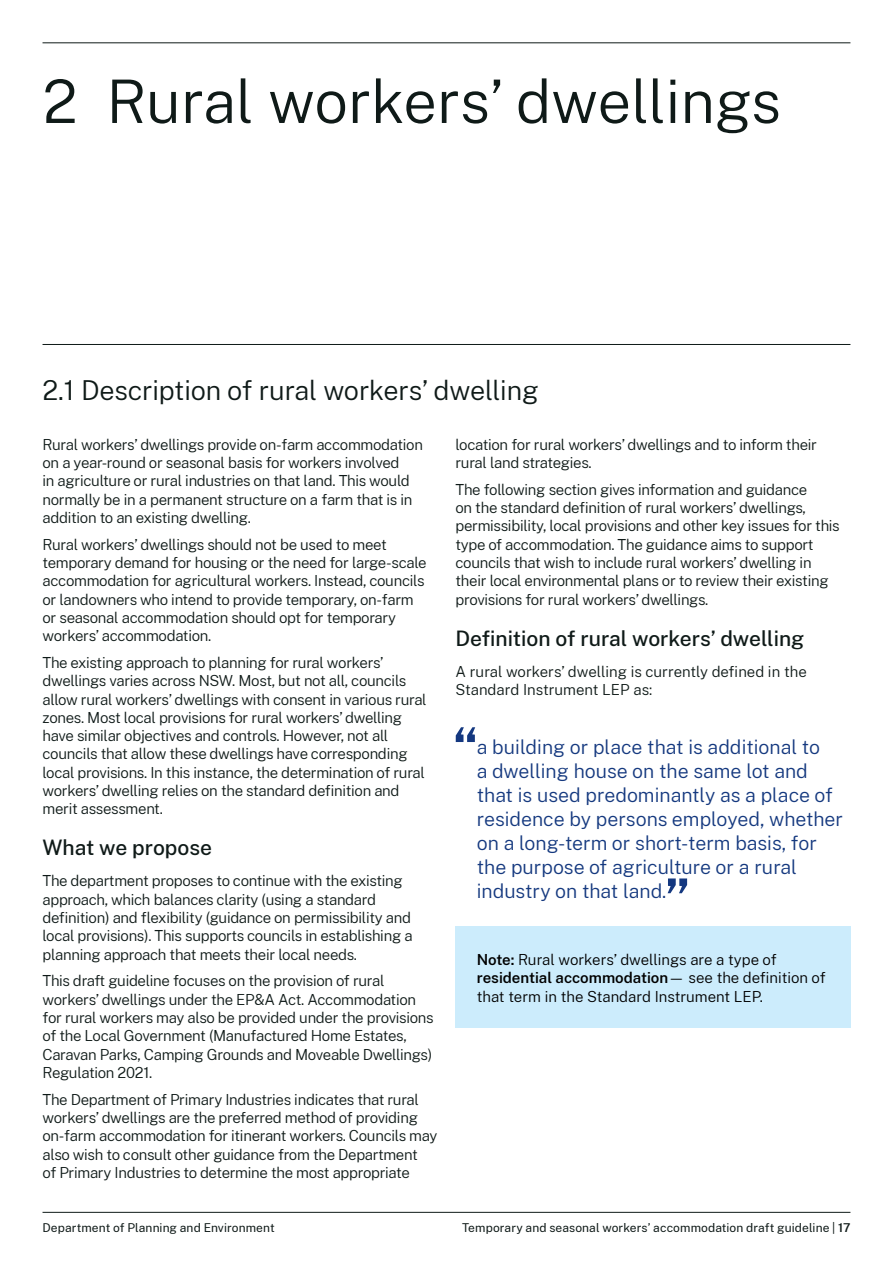
<style>
.page{position:relative;width:893px;height:1263px;background:#fff}
.page>*{position:absolute;margin:0;border:0;box-sizing:border-box;transform-origin:0 0}
.Heading_1__H1{font:300 60px "Public Sans";color:#0f1a18}
.Heading_2__H2{font:300 27px "Public Sans";letter-spacing:-.005em;color:#0f1a18}
.Heading_3__H3{font:500 21px "Public Sans";color:#0f1a18}
.Body{font:300 19.5px/24px "Public Sans";color:#15397f}
.Body-2{font:300 15px/18.3px "Public Sans";letter-spacing:-.02em;color:#0f1a18}
.Body-3{font:300 15px/18.3px "Public Sans";color:#000}
.Body-4{font:300 15px/18.3px "Public Sans";color:#0f1a18}
.t1{font:12px "Public Sans";letter-spacing:.01em;color:#0f1a18}
.s1{font-weight:600}
</style>
<div class="page">
<div style="left:455px;top:926px;width:395px;height:102px;background:#ccecfc"></div>
<hr style="left:43px;top:43px;width:807px;height:1px;background:#0f1a18">
<hr style="left:43px;top:344px;width:807px;height:1px;background:#0f1a18">
<svg style="left:456px;top:727px;width:19px;height:15px"></svg>
<svg style="left:668px;top:878px;width:19px;height:15px"></svg>
<hr style="left:43px;top:1212px;width:807px;height:1px;background:#0f1a18">
<h1 class="Heading_1__H1" style="left:43px;top:60px;width:740px">2 Rural workers’ dwellings</h1>
<h2 class="Heading_2__H2" style="left:43px;top:372px;width:498px">2.1 Description of rural workers’ dwelling</h2>
<p class="Body-2" style="left:43px;top:434px;width:382px">Rural workers’ dwellings provide on-farm accommodation on a year-round or seasonal basis for workers involved<br>in agriculture or rural industries on that land. This would normally be in a permanent structure on a farm that is in addition to an existing dwelling.</p>
<p class="Body-2" style="left:43px;top:534px;width:386px">Rural workers’ dwellings should not be used to meet temporary demand for housing or the need for large-scale accommodation for agricultural workers. Instead, councils or landowners who intend to provide temporary, on-farm or seasonal accommodation should opt for temporary workers’ accommodation.</p>
<p class="Body-2" style="left:43px;top:653px;width:386px">The existing approach to planning for rural workers’ dwellings varies across NSW. Most, but not all, councils allow rural workers’ dwellings with consent in various rural zones. Most local provisions for rural workers’ dwelling have similar objectives and controls. However, not all councils that allow these dwellings have corresponding local provisions. In this instance, the determination of rural workers’ dwelling relies on the standard definition and merit assessment.</p>
<h3 class="Heading_3__H3" style="left:43px;top:833px;width:171px">What we propose</h3>
<p class="Body-2" style="left:43px;top:871px;width:372px">The department proposes to continue with the existing approach, which balances clarity (using a standard definition) and flexibility (guidance on permissibility and local provisions). This supports councils in establishing a planning approach that meets their local needs.</p>
<p class="Body-2" style="left:43px;top:971px;width:393px">This draft guideline focuses on the provision of rural workers’ dwellings under the EP&amp;A Act. Accommodation for rural workers may also be provided under the provisions of the Local Government (Manufactured Home Estates, Caravan Parks, Camping Grounds and Moveable Dwellings)<br>Regulation 2021.</p>
<p class="Body-2" style="left:43px;top:1089px;width:396px">The Department of Primary Industries indicates that rural workers’ dwellings are the preferred method of providing on-farm accommodation for itinerant workers. Councils may also wish to consult other guidance from the Department<br>of Primary Industries to determine the most appropriate</p>
<p class="Body-2" style="left:455px;top:434px;width:363px">location for rural workers’ dwellings and to inform their rural land strategies.</p>
<p class="Body-2" style="left:455px;top:479px;width:386px">The following section gives information and guidance<br>on the standard definition of rural workers’ dwellings, permissibility, local provisions and other key issues for this type of accommodation. The guidance aims to support councils that wish to include rural workers’ dwelling in their local environmental plans or to review their existing provisions for rural workers’ dwellings.</p>
<h3 class="Heading_3__H3" style="left:455px;top:623px;width:350px">Definition of rural workers’ dwelling</h3>
<p class="Body-4" style="left:455px;top:661px;width:353px">A rural workers’ dwelling is currently defined in the<br>Standard Instrument LEP as:</p>
<p class="Body" style="left:477px;top:734px;width:368px">a building or place that is additional to<br>a dwelling house on the same lot and that is used predominantly as a place of residence by persons employed, whether on a long-term or short-term basis, for the purpose of agriculture or a rural industry on that land.</p>
<p class="Body-3" style="left:477px;top:950px;width:350px"><span class="s1">Note:</span> Rural workers’ dwellings are a type of <span class="s1">residential accommodation</span>— see the definition of that term in the Standard Instrument LEP.</p>
<p class="t1" style="left:43px;top:1219px;width:234px">Department of Planning and Environment</p>
<p class="t1" style="left:462px;top:1219px;width:390px">Temporary and seasonal workers’ accommodation draft guideline | <span class="s1">17</span></p>
</div>
